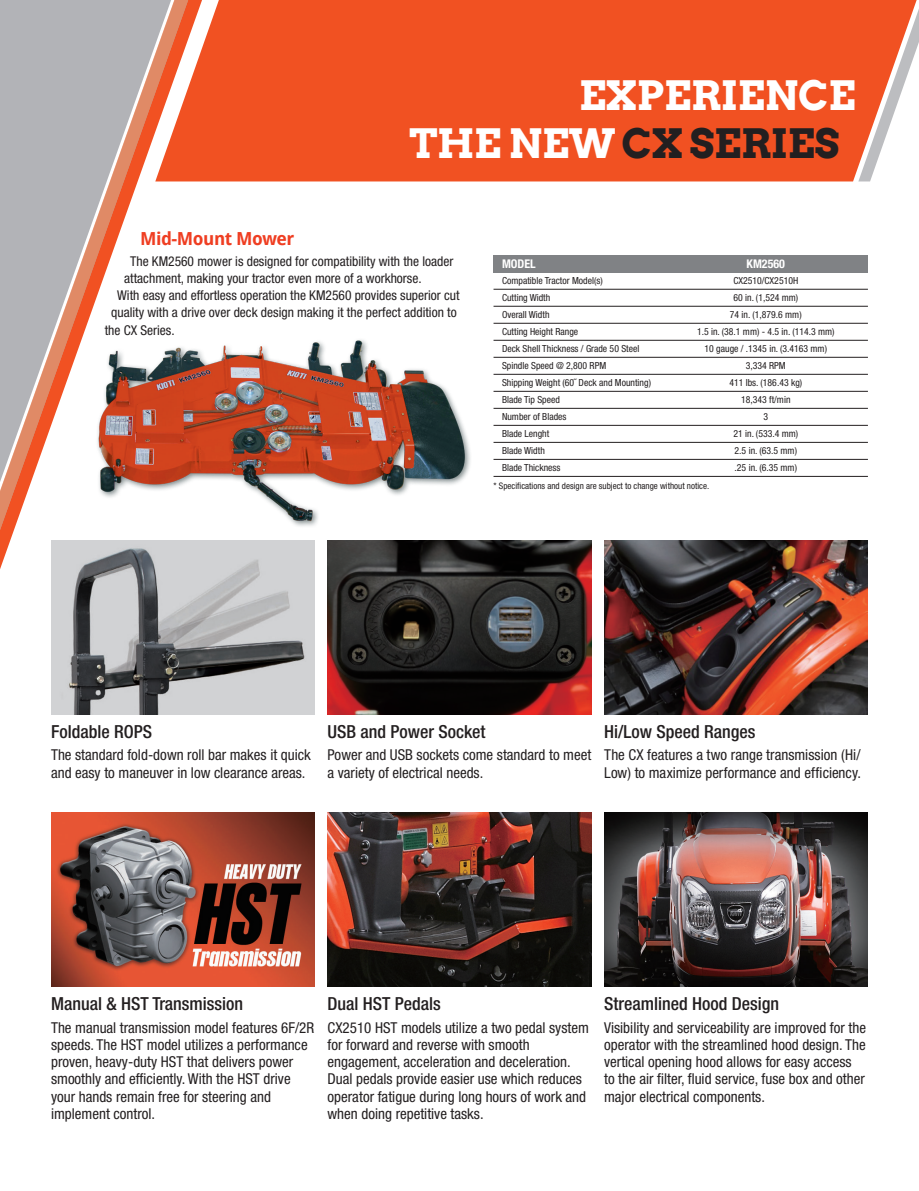
<style>
.page{position:relative;width:919px;height:1191px;background:#fff}
.page>*{position:absolute;margin:0;border:0;box-sizing:border-box;transform-origin:0 0}
.t1{font:700 40.5px/48.6px "Arvo";letter-spacing:-.01em;color:#fff}
.t2{font:500 condensed 18px "Helvetica Neue LT Std";color:#231f20}
.t3{font:700 18px "Droid Sans";letter-spacing:-.025em;color:#ef3e22}
.t4{font:condensed 15px/17.2px "Helvetica Neue LT Std";color:#231f20}
.t5{font:condensed 13.5px "Helvetica Neue LT Std";color:#231f20}
.t6{font:700 condensed 12px "Helvetica Neue LT Std";color:#fff}
.t7{font:condensed 9.75px "Helvetica Neue LT Std";color:#231f20}
.t8{font:condensed 9px "Helvetica Neue LT Std";color:#231f20}
.s1{color:#231f20}
</style>
<div class="page">
<div style="left:202px;top:0;width:714px;height:181px;background:#f15122"></div>
<svg style="left:858px;top:8px;width:60px;height:173px"></svg>
<svg style="left:193px;top:0;width:9px;height:182px;fill:#f15122"></svg>
<svg style="left:0;top:0;width:193px;height:987px"></svg>
<img style="left:51px;top:540px;width:264px;height:174px">
<img style="left:51px;top:812px;width:264px;height:174px">
<img style="left:327px;top:812px;width:264px;height:174px">
<img style="left:604px;top:540px;width:263px;height:174px">
<img style="left:327px;top:540px;width:264px;height:174px">
<img style="left:604px;top:812px;width:263px;height:174px">
<div style="left:493px;top:255px;width:374px;height:17px;background:#808285"></div>
<hr style="left:493px;top:289px;width:374px;height:1px;background:#231f20">
<hr style="left:493px;top:306px;width:374px;height:1px;background:#231f20">
<hr style="left:493px;top:323px;width:374px;height:1px;background:#231f20">
<hr style="left:493px;top:340px;width:374px;height:1px;background:#231f20">
<hr style="left:493px;top:357px;width:374px;height:1px;background:#231f20">
<hr style="left:493px;top:374px;width:374px;height:1px;background:#231f20">
<hr style="left:493px;top:391px;width:374px;height:1px;background:#231f20">
<hr style="left:493px;top:408px;width:374px;height:1px;background:#231f20">
<hr style="left:493px;top:425px;width:374px;height:1px;background:#231f20">
<hr style="left:493px;top:442px;width:374px;height:1px;background:#231f20">
<hr style="left:493px;top:459px;width:374px;height:1px;background:#231f20">
<hr style="left:493px;top:476px;width:374px;height:1px;background:#231f20">
<img style="left:68px;top:308px;width:403px;height:232px">
<h1 class="t1" style="left:409px;top:71px;width:448px;text-indent:169px">EXPERIENCE<br>THE NEW <span class="s1">CX SERIES</span></h1>
<p class="t3" style="left:140px;top:228px;width:156px">Mid-Mount Mower</p>
<p class="t5" style="left:130px;top:253px;width:324px">The KM2560 mower is designed for compatibility with the loader</p>
<p class="t5" style="left:124px;top:270px;width:299px">attachment, making your tractor even more of a workhorse.</p>
<p class="t5" style="left:117px;top:287px;width:344px">With easy and effortless operation the KM2560 provides superior cut</p>
<p class="t5" style="left:111px;top:305px;width:347px">quality with a drive over deck design making it the perfect addition to</p>
<p class="t5" style="left:105px;top:322px;width:71px">the CX Series.</p>
<p class="t6" style="left:502px;top:257px;width:35px">MODEL</p>
<p class="t6" style="left:746px;top:257px;width:40px">KM2560</p>
<p class="t7" style="left:502px;top:275px;width:102px">Compatible Tractor Model(s)</p>
<p class="t7" style="left:733px;top:275px;width:66px">CX2510/CX2510H</p>
<p class="t7" style="left:502px;top:292px;width:50px">Cutting Width</p>
<p class="t7" style="left:733px;top:292px;width:66px">60 in. (1,524 mm)</p>
<p class="t7" style="left:502px;top:309px;width:49px">Overall Width</p>
<p class="t7" style="left:729px;top:309px;width:73px">74 in. (1,879.6 mm)</p>
<p class="t7" style="left:502px;top:326px;width:78px">Cutting Height Range</p>
<p class="t7" style="left:697px;top:326px;width:139px">1.5 in. (38.1 mm) - 4.5 in. (114.3 mm)</p>
<p class="t7" style="left:502px;top:343px;width:139px">Deck Shell Thickness / Grade 50 Steel</p>
<p class="t7" style="left:704px;top:343px;width:124px">10 gauge / .1345 in. (3.4163 mm)</p>
<p class="t7" style="left:502px;top:360px;width:106px">Spindle Speed @ 2,800 RPM</p>
<p class="t7" style="left:745px;top:360px;width:42px">3,334 RPM</p>
<p class="t7" style="left:502px;top:377px;width:150px">Shipping Weight (60˝ Deck and Mounting)</p>
<p class="t7" style="left:729px;top:377px;width:74px">411 lbs. (186.43 kg)</p>
<p class="t7" style="left:502px;top:394px;width:59px">Blade Tip Speed</p>
<p class="t7" style="left:741px;top:394px;width:51px">18,343 ft/min</p>
<p class="t7" style="left:502px;top:411px;width:66px">Number of Blades</p>
<p class="t7" style="left:763px;top:411px;width:6px">3</p>
<p class="t7" style="left:502px;top:428px;width:49px">Blade Lenght</p>
<p class="t7" style="left:733px;top:428px;width:66px">21 in. (533.4 mm)</p>
<p class="t7" style="left:502px;top:445px;width:44px">Blade Width</p>
<p class="t7" style="left:734px;top:445px;width:64px">2.5 in. (63.5 mm)</p>
<p class="t7" style="left:502px;top:462px;width:60px">Blade Thickness</p>
<p class="t7" style="left:734px;top:462px;width:64px">.25 in. (6.35 mm)</p>
<p class="t8" style="left:493px;top:481px;width:217px">* Specifications and design are subject to change without notice.</p>
<p class="t2" style="left:51px;top:721px;width:102px">Foldable ROPS</p>
<p class="t4" style="left:51px;top:746px;width:261px">The standard fold-down roll bar makes it quick and easy to maneuver in low clearance areas.</p>
<p class="t2" style="left:327px;top:721px;width:159px">USB and Power Socket</p>
<p class="t4" style="left:327px;top:746px;width:265px">Power and USB sockets come standard to meet a variety of electrical needs.</p>
<p class="t2" style="left:604px;top:721px;width:153px">Hi/Low Speed Ranges</p>
<p class="t4" style="left:604px;top:746px;width:258px">The CX features a two range transmission (Hi/<br>Low) to maximize performance and efficiency.</p>
<p class="t2" style="left:51px;top:993px;width:194px">Manual &amp; HST Transmission</p>
<p class="t4" style="left:51px;top:1018px;width:265px">The manual transmission model features 6F/2R speeds. The HST model utilizes a performance proven, heavy-duty HST that delivers power smoothly and efficiently. With the HST drive your hands remain free for steering and implement control.</p>
<p class="t2" style="left:327px;top:993px;width:115px">Dual HST Pedals</p>
<p class="t4" style="left:327px;top:1018px;width:263px">CX2510 HST models utilize a two pedal system for forward and reverse with smooth engagement, acceleration and deceleration.<br>Dual pedals provide easier use which reduces operator fatigue during long hours of work and when doing repetitive tasks.</p>
<p class="t2" style="left:604px;top:993px;width:176px">Streamlined Hood Design</p>
<p class="t4" style="left:604px;top:1018px;width:263px">Visibility and serviceability are improved for the operator with the streamlined hood design. The vertical opening hood allows for easy access to the air filter, fluid service, fuse box and other major electrical components.</p>
</div>
